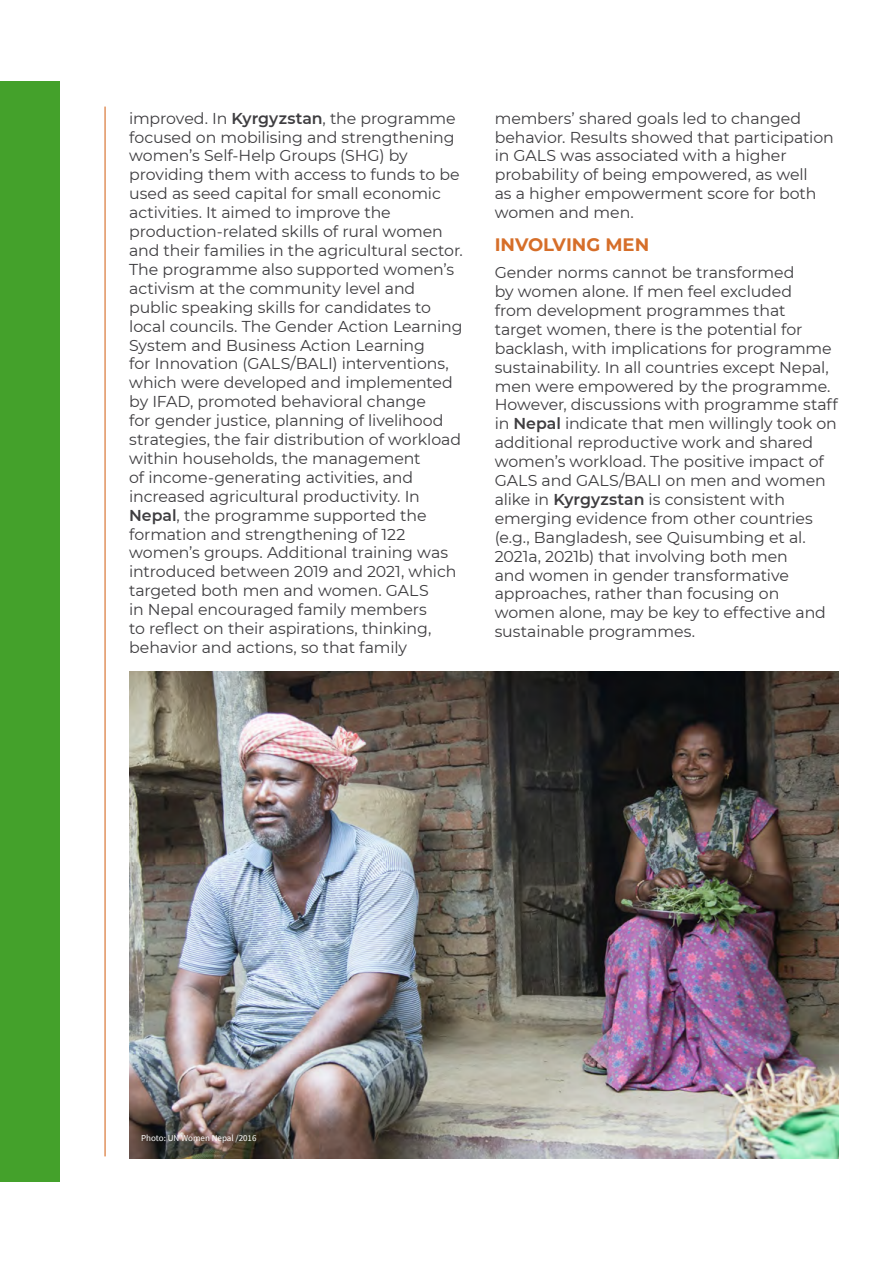
<style>
.page{position:relative;width:893px;height:1263px;background:#fff}
.page>*{position:absolute;margin:0;border:0;box-sizing:border-box;transform-origin:0 0}
.t1{font:700 18px "Montserrat";color:#d66e29}
.t2{font:15.75px/18.9px "Montserrat";letter-spacing:-.005em;color:#3e3d40}
.t3{font:9px "Source Sans Pro";color:#fff}
.s1{font-weight:600}
</style>
<div class="page">
<div style="left:0;top:81px;width:60px;height:1101px;background:#44a12b"></div>
<hr style="left:104px;top:107px;width:2px;height:1049px;background:#d66e29">
<img style="left:129px;top:672px;width:710px;height:486px">
<p class="t2" style="left:129px;top:108px;width:335px">improved. In <span class="s1">Kyrgyzstan</span>, the programme focused on mobilising and strengthening women’s Self-Help Groups (SHG) by providing them with access to funds to be used as seed capital for small economic activities. It aimed to improve the production-related skills of rural women and their families in the agricultural sector.<br>The programme also supported women’s activism at the community level and public speaking skills for candidates to local councils. The Gender Action Learning System and Business Action Learning<br>for Innovation (GALS/BALI) interventions, which were developed and implemented by IFAD, promoted behavioral change<br>for gender justice, planning of livelihood strategies, the fair distribution of workload within households, the management<br>of income-generating activities, and increased agricultural productivity. In <span class="s1">Nepal</span>, the programme supported the formation and strengthening of 122 women’s groups. Additional training was introduced between 2019 and 2021, which targeted both men and women. GALS<br>in Nepal encouraged family members<br>to reflect on their aspirations, thinking, behavior and actions, so that family</p>
<p class="t2" style="left:495px;top:108px;width:341px">members’ shared goals led to changed behavior. Results showed that participation in GALS was associated with a higher probability of being empowered, as well<br>as a higher empowerment score for both women and men.</p>
<p class="t1" style="left:495px;top:231px;width:156px">INVOLVING MEN</p>
<p class="t2" style="left:495px;top:262px;width:345px">Gender norms cannot be transformed<br>by women alone. If men feel excluded<br>from development programmes that<br>target women, there is the potential for backlash, with implications for programme sustainability. In all countries except Nepal, men were empowered by the programme.<br>However, discussions with programme staff in <span class="s1">Nepal</span> indicate that men willingly took on additional reproductive work and shared women’s workload. The positive impact of GALS and GALS/BALI on men and women alike in <span class="s1">Kyrgyzstan</span> is consistent with emerging evidence from other countries (e.g., Bangladesh, see Quisumbing et al.<br>2021a, 2021b) that involving both men<br>and women in gender transformative approaches, rather than focusing on women alone, may be key to effective and sustainable programmes.</p>
<p class="t3" style="left:141px;top:1132px;width:117px">Photo: UN Women Nepal /2016</p>
</div>
